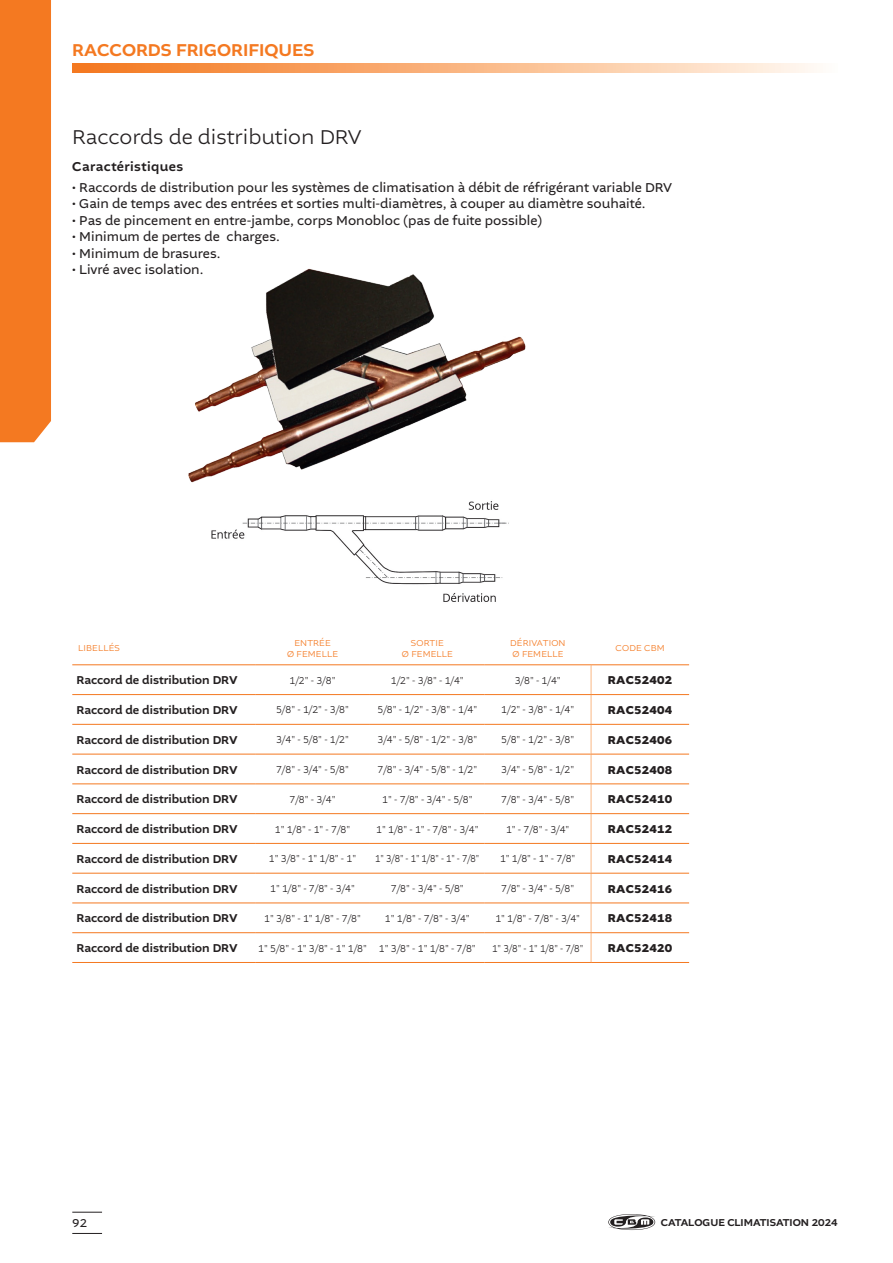
<style>
.page{position:relative;width:893px;height:1263px;background:#fff}
.page>*{position:absolute;margin:0;border:0;box-sizing:border-box;transform-origin:0 0}
.t1{font:300 21px "Altivo";color:#231f20}
.t2{font:500 18px "Altivo";color:#f47921}
.t3{font:13.5px "Altivo";color:#231f20}
.t4{font:500 13.5px "Altivo";letter-spacing:.03em;color:#231f20}
.t5{font:500 12px "Altivo";color:#231f20}
.t6{font:700 12px "Altivo";letter-spacing:.02em;color:#231f20}
.t7{font:12px "Altivo";color:#231f20}
.t8{font:300 10.5px "Altivo";color:#231f20;scale:.9 1}
.t9{font:500 10.5px "Altivo";color:#231f20}
.t10{font:300 10.5px "Altivo";color:#231f20;scale:.82 1}
.t11{font:300 10.5px "Altivo";color:#231f20;scale:.85 1}
.t12{font:300 9px/10.8px "Altivo";letter-spacing:.02em;color:#f47921;text-align:center}
</style>
<div class="page">
<svg style="left:608px;top:1214px;width:48px;height:16px"></svg>
<hr style="left:72px;top:1212px;width:30px;height:1px;background:#231f20">
<hr style="left:72px;top:1233px;width:30px;height:1px;background:#231f20">
<svg style="left:72px;top:64px;width:745px;height:8px;background:#f9b481"></svg>
<img style="left:188px;top:268px;width:338px;height:215px">
<hr style="left:72px;top:664px;width:183px;height:1px;background:#f47921">
<hr style="left:255px;top:664px;width:115px;height:1px;background:#f47921">
<hr style="left:370px;top:664px;width:115px;height:1px;background:#f47921">
<hr style="left:485px;top:664px;width:106px;height:1px;background:#f47921">
<hr style="left:72px;top:694px;width:183px;height:1px;background:#f47921">
<hr style="left:255px;top:694px;width:115px;height:1px;background:#f47921">
<hr style="left:370px;top:694px;width:115px;height:1px;background:#f47921">
<hr style="left:485px;top:694px;width:106px;height:1px;background:#f47921">
<hr style="left:591px;top:664px;width:98px;height:1px;background:#f47921">
<hr style="left:591px;top:694px;width:98px;height:1px;background:#f47921">
<hr style="left:72px;top:724px;width:183px;height:1px;background:#f47921">
<hr style="left:255px;top:724px;width:115px;height:1px;background:#f47921">
<hr style="left:72px;top:754px;width:183px;height:1px;background:#f47921">
<hr style="left:255px;top:754px;width:115px;height:1px;background:#f47921">
<hr style="left:370px;top:724px;width:115px;height:1px;background:#f47921">
<hr style="left:485px;top:724px;width:106px;height:1px;background:#f47921">
<hr style="left:370px;top:754px;width:115px;height:1px;background:#f47921">
<hr style="left:485px;top:754px;width:106px;height:1px;background:#f47921">
<hr style="left:591px;top:724px;width:98px;height:1px;background:#f47921">
<hr style="left:591px;top:754px;width:98px;height:1px;background:#f47921">
<hr style="left:72px;top:783px;width:183px;height:1px;background:#f47921">
<hr style="left:255px;top:783px;width:115px;height:1px;background:#f47921">
<hr style="left:72px;top:813px;width:183px;height:1px;background:#f47921">
<hr style="left:255px;top:813px;width:115px;height:1px;background:#f47921">
<hr style="left:72px;top:843px;width:183px;height:1px;background:#f47921">
<hr style="left:255px;top:843px;width:115px;height:1px;background:#f47921">
<hr style="left:72px;top:873px;width:183px;height:1px;background:#f47921">
<hr style="left:255px;top:873px;width:115px;height:1px;background:#f47921">
<hr style="left:72px;top:902px;width:183px;height:1px;background:#f47921">
<hr style="left:255px;top:902px;width:115px;height:1px;background:#f47921">
<hr style="left:72px;top:932px;width:183px;height:1px;background:#f47921">
<hr style="left:255px;top:932px;width:115px;height:1px;background:#f47921">
<hr style="left:72px;top:962px;width:183px;height:1px;background:#f47921">
<hr style="left:255px;top:962px;width:115px;height:1px;background:#f47921">
<hr style="left:370px;top:783px;width:115px;height:1px;background:#f47921">
<hr style="left:485px;top:783px;width:106px;height:1px;background:#f47921">
<hr style="left:370px;top:813px;width:115px;height:1px;background:#f47921">
<hr style="left:485px;top:813px;width:106px;height:1px;background:#f47921">
<hr style="left:370px;top:843px;width:115px;height:1px;background:#f47921">
<hr style="left:485px;top:843px;width:106px;height:1px;background:#f47921">
<hr style="left:370px;top:873px;width:115px;height:1px;background:#f47921">
<hr style="left:485px;top:873px;width:106px;height:1px;background:#f47921">
<hr style="left:370px;top:902px;width:115px;height:1px;background:#f47921">
<hr style="left:485px;top:902px;width:106px;height:1px;background:#f47921">
<hr style="left:370px;top:932px;width:115px;height:1px;background:#f47921">
<hr style="left:485px;top:932px;width:106px;height:1px;background:#f47921">
<hr style="left:370px;top:962px;width:115px;height:1px;background:#f47921">
<hr style="left:485px;top:962px;width:106px;height:1px;background:#f47921">
<svg style="left:591px;top:665px;width:1px;height:297px"></svg>
<hr style="left:591px;top:783px;width:98px;height:1px;background:#f47921">
<hr style="left:591px;top:813px;width:98px;height:1px;background:#f47921">
<hr style="left:591px;top:843px;width:98px;height:1px;background:#f47921">
<hr style="left:591px;top:873px;width:98px;height:1px;background:#f47921">
<hr style="left:591px;top:902px;width:98px;height:1px;background:#f47921">
<hr style="left:591px;top:932px;width:98px;height:1px;background:#f47921">
<hr style="left:591px;top:962px;width:98px;height:1px;background:#f47921">
<img style="left:211px;top:501px;width:298px;height:101px">
<div style="left:0;top:0;width:51px;height:442px;background:#f47921"></div>
<h2 class="t2" style="left:72px;top:39px;width:243px">RACCORDS FRIGORIFIQUES</h2>
<h1 class="t1" style="left:72px;top:123px;width:291px">Raccords de distribution DRV</h1>
<p class="t4" style="left:72px;top:158px;width:113px">Caractéristiques</p>
<p class="t3" style="left:72px;top:179px;width:601px">• Raccords de distribution pour les systèmes de climatisation à débit de réfrigérant variable DRV</p>
<p class="t3" style="left:72px;top:195px;width:575px">• Gain de temps avec des entrées et sorties multi-diamètres, à couper au diamètre souhaité.</p>
<p class="t3" style="left:72px;top:212px;width:471px">• Pas de pincement en entre-jambe, corps Monobloc (pas de fuite possible)</p>
<p class="t3" style="left:72px;top:228px;width:209px">• Minimum de pertes de charges.</p>
<p class="t3" style="left:72px;top:245px;width:150px">• Minimum de brasures.</p>
<p class="t3" style="left:72px;top:261px;width:133px">• Livré avec isolation.</p>
<p class="t12" style="left:78px;top:643px;width:43px">LIBELLÉS</p>
<p class="t12" style="left:287px;top:637px;width:52px">ENTRÉE<br>Ø FEMELLE</p>
<p class="t12" style="left:402px;top:637px;width:52px">SORTIE<br>Ø FEMELLE</p>
<p class="t12" style="left:510px;top:637px;width:57px;text-align:left">DÉRIVATION<br>Ø FEMELLE</p>
<p class="t12" style="left:616px;top:643px;width:50px">CODE CBM</p>
<p class="t5" style="left:77px;top:672px;width:162px">Raccord de distribution DRV</p>
<p class="t8" style="left:290px;top:673px;width:53px">1/2" - 3/8"</p>
<p class="t8" style="left:391px;top:673px;width:82px">1/2" - 3/8" - 1/4"</p>
<p class="t8" style="left:515px;top:673px;width:53px">3/8" - 1/4"</p>
<p class="t6" style="left:608px;top:672px;width:66px">RAC52402</p>
<p class="t5" style="left:77px;top:702px;width:162px">Raccord de distribution DRV</p>
<p class="t8" style="left:276px;top:703px;width:82px">5/8" - 1/2" - 3/8"</p>
<p class="t8" style="left:377px;top:703px;width:112px">5/8" - 1/2" - 3/8" - 1/4"</p>
<p class="t8" style="left:501px;top:703px;width:82px">1/2" - 3/8" - 1/4"</p>
<p class="t6" style="left:608px;top:702px;width:66px">RAC52404</p>
<p class="t5" style="left:77px;top:732px;width:162px">Raccord de distribution DRV</p>
<p class="t8" style="left:276px;top:733px;width:82px">3/4" - 5/8" - 1/2"</p>
<p class="t8" style="left:377px;top:733px;width:112px">3/4" - 5/8" - 1/2" - 3/8"</p>
<p class="t8" style="left:501px;top:733px;width:82px">5/8" - 1/2" - 3/8"</p>
<p class="t6" style="left:608px;top:732px;width:66px">RAC52406</p>
<p class="t5" style="left:77px;top:762px;width:162px">Raccord de distribution DRV</p>
<p class="t8" style="left:276px;top:763px;width:82px">7/8" - 3/4" - 5/8"</p>
<p class="t8" style="left:377px;top:763px;width:112px">7/8" - 3/4" - 5/8" - 1/2"</p>
<p class="t8" style="left:501px;top:763px;width:82px">3/4" - 5/8" - 1/2"</p>
<p class="t6" style="left:608px;top:762px;width:66px">RAC52408</p>
<p class="t5" style="left:77px;top:791px;width:162px">Raccord de distribution DRV</p>
<p class="t8" style="left:290px;top:793px;width:53px">7/8" - 3/4"</p>
<p class="t8" style="left:382px;top:793px;width:102px">1" - 7/8" - 3/4" - 5/8"</p>
<p class="t8" style="left:501px;top:793px;width:82px">7/8" - 3/4" - 5/8"</p>
<p class="t6" style="left:608px;top:791px;width:66px">RAC52410</p>
<p class="t5" style="left:77px;top:821px;width:162px">Raccord de distribution DRV</p>
<p class="t8" style="left:275px;top:822px;width:85px">1" 1/8" - 1" - 7/8"</p>
<p class="t8" style="left:376px;top:822px;width:115px">1" 1/8" - 1" - 7/8" - 3/4"</p>
<p class="t8" style="left:506px;top:822px;width:72px">1" - 7/8" - 3/4"</p>
<p class="t6" style="left:608px;top:821px;width:66px">RAC52412</p>
<p class="t5" style="left:77px;top:851px;width:162px">Raccord de distribution DRV</p>
<p class="t8" style="left:269px;top:852px;width:99px">1" 3/8" - 1" 1/8" - 1"</p>
<p class="t10" style="left:375px;top:852px;width:128px">1" 3/8" - 1" 1/8" - 1" - 7/8"</p>
<p class="t8" style="left:500px;top:852px;width:85px">1" 1/8" - 1" - 7/8"</p>
<p class="t6" style="left:608px;top:851px;width:66px">RAC52414</p>
<p class="t5" style="left:77px;top:881px;width:162px">Raccord de distribution DRV</p>
<p class="t8" style="left:270px;top:882px;width:96px">1" 1/8" - 7/8" - 3/4"</p>
<p class="t8" style="left:391px;top:882px;width:82px">7/8" - 3/4" - 5/8"</p>
<p class="t8" style="left:501px;top:882px;width:82px">7/8" - 3/4" - 5/8"</p>
<p class="t6" style="left:608px;top:881px;width:66px">RAC52416</p>
<p class="t5" style="left:77px;top:911px;width:162px">Raccord de distribution DRV</p>
<p class="t8" style="left:264px;top:912px;width:109px">1" 3/8" - 1" 1/8" - 7/8"</p>
<p class="t8" style="left:385px;top:912px;width:96px">1" 1/8" - 7/8" - 3/4"</p>
<p class="t8" style="left:495px;top:912px;width:96px">1" 1/8" - 7/8" - 3/4"</p>
<p class="t6" style="left:608px;top:910px;width:66px">RAC52418</p>
<p class="t5" style="left:77px;top:940px;width:162px">Raccord de distribution DRV</p>
<p class="t8" style="left:258px;top:941px;width:243px">1" 5/8" - 1" 3/8" - 1" 1/8" 1" 3/8" - 1" 1/8" - 7/8"</p>
<p class="t11" style="left:492px;top:941px;width:109px">1" 3/8" - 1" 1/8" - 7/8"</p>
<p class="t6" style="left:608px;top:940px;width:66px">RAC52420</p>
<p class="t7" style="left:72px;top:1215px;width:16px">92</p>
<p class="t9" style="left:661px;top:1216px;width:178px">CATALOGUE CLIMATISATION 2024</p>
</div>
